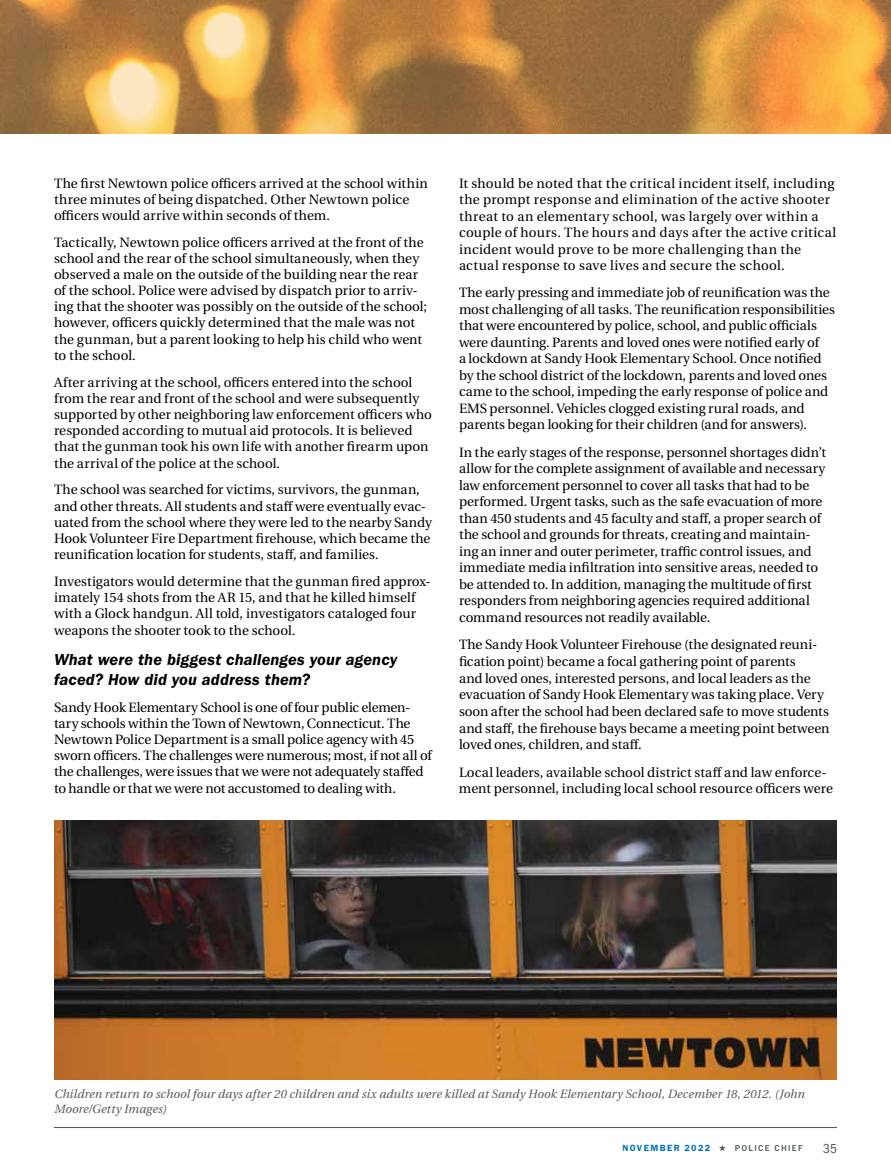
<style>
.page{position:relative;width:891px;height:1175px;background:#fff}
.page>*{position:absolute;margin:0;border:0;box-sizing:border-box;transform-origin:0 0}
.t1{font:italic 600 16.5px/19.5px "ITC Franklin Gothic Std";letter-spacing:.005em;color:#000}
.t2{font:13.5px/16.5px "Heuristica";color:#000}
.t3{font:13.5px/16.5px "Heuristica";letter-spacing:.025em;color:#000}
.t4{font:condensed 13.5px "ITC Franklin Gothic Std";color:#4e5859}
.t5{font:italic 12px/14.4px "Heuristica";letter-spacing:.01em;color:#58595b}
.t6{font:600 9px "ITC Franklin Gothic Std";letter-spacing:.15em;color:#0071b9}
.s1{color:#4e5859}
.s2{font-weight:500;color:#4e5859}
</style>
<div class="page">
<hr style="left:54px;top:1127px;width:783px;height:1px;background:#4e5859">
<img style="left:0;top:0;width:891px;height:134px">
<img style="left:54px;top:821px;width:783px;height:258px">
<p class="t2" style="left:54px;top:175px;width:375px;line-height:16px">The first Newtown police officers arrived at the school within three minutes of being dispatched. Other Newtown police officers would arrive within seconds of them.</p>
<p class="t2" style="left:54px;top:234px;width:375px;line-height:16px">Tactically, Newtown police officers arrived at the front of the school and the rear of the school simultaneously, when they observed a male on the outside of the building near the rear of the school. Police were advised by dispatch prior to arriv&shy;ing that the shooter was possibly on the outside of the school; however, officers quickly determined that the male was not the gunman, but a parent looking to help his child who went to the school.</p>
<p class="t2" style="left:54px;top:374px;width:379px">After arriving at the school, officers entered into the school from the rear and front of the school and were subsequently supported by other neighboring law enforcement officers who responded according to mutual aid protocols. It is believed that the gunman took his own life with another firearm upon the arrival of the police at the school.</p>
<p class="t2" style="left:54px;top:482px;width:380px;line-height:16px">The school was searched for victims, survivors, the gunman, and other threats. All students and staff were eventually evac&shy;uated from the school where they were led to the nearby Sandy Hook Volunteer Fire Department firehouse, which became the reunification location for students, staff, and families.</p>
<p class="t2" style="left:54px;top:573px;width:378px">Investigators would determine that the gunman fired approx&shy;imately 154 shots from the AR 15, and that he killed himself with a Glock handgun. All told, investigators cataloged four weapons the shooter took to the school.</p>
<p class="t1" style="left:54px;top:650px;width:345px">What were the biggest challenges your agency faced? How did you address them?</p>
<p class="t2" style="left:54px;top:699px;width:379px">Sandy Hook Elementary School is one of four public elemen&shy;tary schools within the Town of Newtown, Connecticut. The Newtown Police Department is a small police agency with 45 sworn officers. The challenges were numerous; most, if not all of the challenges, were issues that we were not adequately staffed to handle or that we were not accustomed to dealing with.</p>
<p class="t3" style="left:459px;top:175px;width:379px">It should be noted that the critical incident itself, including the prompt response and elimination of the active shooter threat to an elementary school, was largely over within a couple of hours. The hours and days after the active critical incident would prove to be more challenging than the actual response to save lives and secure the school.</p>
<p class="t2" style="left:459px;top:285px;width:378px">The early pressing and immediate job of reunification was the most challenging of all tasks. The reunification responsibilities that were encountered by police, school, and public officials were daunting. Parents and loved ones were notified early of<br>a lockdown at Sandy Hook Elementary School. Once notified by the school district of the lockdown, parents and loved ones came to the school, impeding the early response of police and EMS personnel. Vehicles clogged existing rural roads, and parents began looking for their children (and for answers).</p>
<p class="t2" style="left:459px;top:444px;width:369px">In the early stages of the response, personnel shortages didn’t allow for the complete assignment of available and necessary law enforcement personnel to cover all tasks that had to be performed. Urgent tasks, such as the safe evacuation of more than 450 students and 45 faculty and staff, a proper search of the school and grounds for threats, creating and maintain&shy;ing an inner and outer perimeter, traffic control issues, and immediate media infiltration into sensitive areas, needed to be attended to. In addition, managing the multitude of first responders from neighboring agencies required additional command resources not readily available.</p>
<p class="t2" style="left:459px;top:636px;width:372px">The Sandy Hook Volunteer Firehouse (the designated reuni&shy;fication point) became a focal gathering point of parents<br>and loved ones, interested persons, and local leaders as the evacuation of Sandy Hook Elementary was taking place. Very soon after the school had been declared safe to move students and staff, the firehouse bays became a meeting point between loved ones, children, and staff.</p>
<p class="t2" style="left:459px;top:763px;width:375px">Local leaders, available school district staff and law enforce&shy;ment personnel, including local school resource officers were</p>
<p class="t5" style="left:54px;top:1086px;width:752px">Children return to school four days after 20 children and six adults were killed at Sandy Hook Elementary School, December 18, 2012. (John<br>Moore/Getty Images)</p>
<p class="t6" style="left:623px;top:1142px;width:182px">NOVEMBER 2022 <span class="s1">★</span> <span class="s2">POLICE CHIEF</span></p>
<p class="t4" style="left:823px;top:1140px;width:15px">35</p>
</div>
